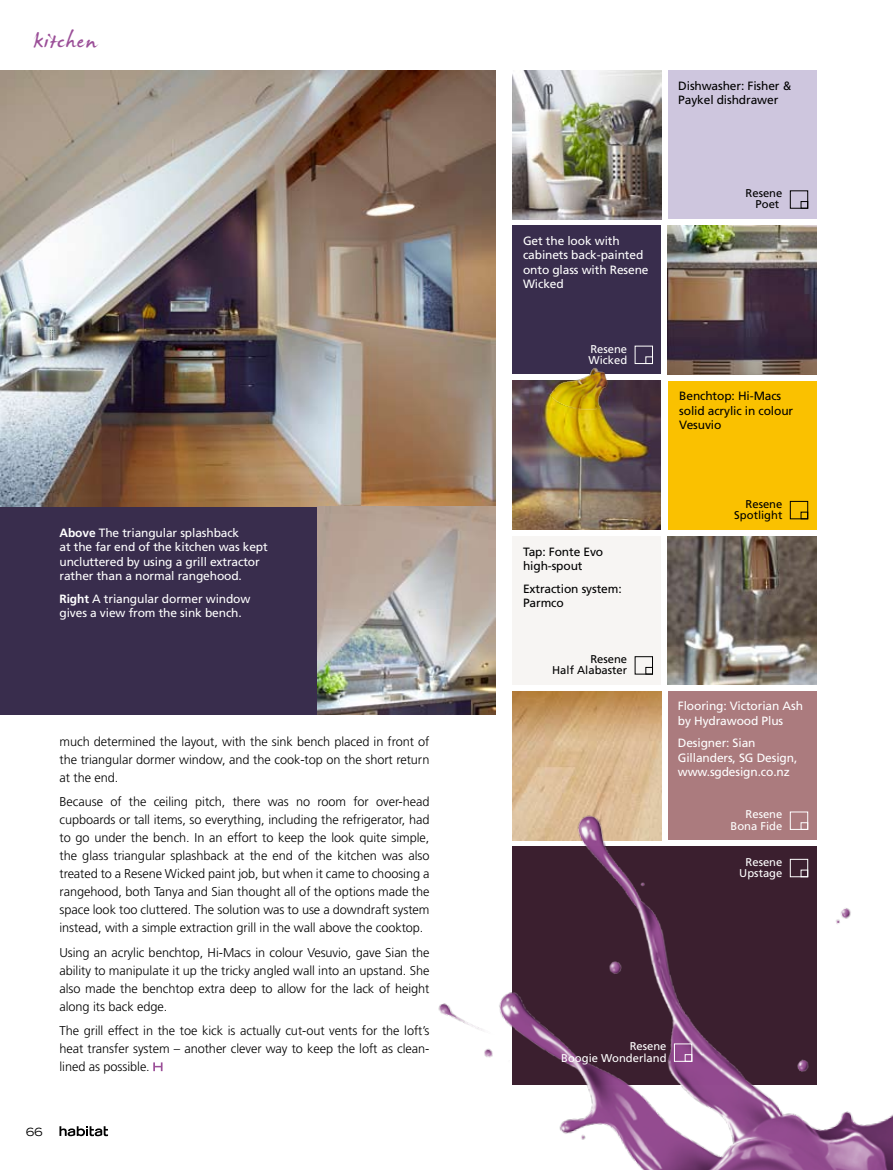
<style>
.page{position:relative;width:893px;height:1170px;background:#fff}
.page>*{position:absolute;margin:0;border:0;box-sizing:border-box;transform-origin:0 0}
.t1{font:36px "James Fajardo";letter-spacing:.035em;color:#9b4f98}
.t2{font:300 12.75px/18px "Frutiger";letter-spacing:-.005em;color:#000;text-align:justify}
.t3{font:12px/14.2px "Frutiger";letter-spacing:-.01em;color:#fff}
.t4{font:12px/14.2px "Frutiger";letter-spacing:-.01em;color:#000}
.t5{font:11.25px/11.2px "Frutiger";color:#fff;text-align:right}
.t6{font:11.25px/11.2px "Frutiger";color:#000;text-align:right}
.t7{font:expanded 11.25px "Trade Gothic LH";color:#000}
.s1{font-weight:700}
</style>
<div class="page">
<div style="left:0;top:491px;width:328px;height:223px;background:#392d4d"></div>
<svg style="left:153px;top:1062px;width:10px;height:9px"></svg>
<img style="left:512px;top:70px;width:149px;height:149px">
<div style="left:512px;top:225px;width:149px;height:149px;background:#392d4d"></div>
<div style="left:512px;top:536px;width:149px;height:149px;background:#f7f5f3"></div>
<div style="left:635px;top:656px;width:18px;height:18px;border:1px solid #000"></div>
<div style="left:646px;top:667px;width:7px;height:7px;border:1px solid #000"></div>
<img style="left:512px;top:691px;width:149px;height:113px">
<div style="left:668px;top:70px;width:148px;height:149px;background:#cec6de"></div>
<div style="left:790px;top:190px;width:18px;height:18px;border:1px solid #000"></div>
<div style="left:801px;top:201px;width:7px;height:7px;border:1px solid #000"></div>
<img style="left:668px;top:225px;width:148px;height:149px">
<div style="left:668px;top:381px;width:148px;height:148px;background:#fac100"></div>
<div style="left:790px;top:501px;width:18px;height:18px;border:1px solid #000"></div>
<div style="left:801px;top:512px;width:7px;height:7px;border:1px solid #000"></div>
<img style="left:668px;top:536px;width:148px;height:149px">
<div style="left:668px;top:691px;width:148px;height:149px;background:#ab7b7e"></div>
<img style="left:0;top:70px;width:495px;height:437px">
<img style="left:512px;top:345px;width:149px;height:184px">
<img style="left:317px;top:506px;width:178px;height:208px">
<img style="left:438px;top:804px;width:455px;height:365px">
<div style="left:674px;top:1043px;width:18px;height:18px;border:1px solid #fff"></div>
<div style="left:685px;top:1054px;width:7px;height:7px;border:1px solid #fff"></div>
<svg style="left:59px;top:1126px;width:49px;height:10px"></svg>
<h1 class="t1" style="left:33px;top:22px;width:65px">kitchen</h1>
<p class="t3" style="left:60px;top:526px;width:210px"><span class="s1">Above</span> The triangular splashback<br>at the far end of the kitchen was kept uncluttered by using a grill extractor rather than a normal rangehood.</p>
<p class="t3" style="left:60px;top:591px;width:192px"><span class="s1">Right</span> A triangular dormer window gives a view from the sink bench.</p>
<p class="t2" style="left:60px;top:732px;width:371px">much determined the layout, with the sink bench placed in front of the triangular dormer window, and the cook-top on the short return at the end.</p>
<p class="t2" style="left:60px;top:793px;width:371px">Because of the ceiling pitch, there was no room for over-head cupboards or tall items, so everything, including the refrigerator, had to go under the bench. In an effort to keep the look quite simple, the glass triangular splashback at the end of the kitchen was also treated to a Resene Wicked paint job, but when it came to choosing a rangehood, both Tanya and Sian thought all of the options made the space look too cluttered. The solution was to use a downdraft system instead, with a simple extraction grill in the wall above the cooktop.</p>
<p class="t2" style="left:60px;top:943px;width:371px">Using an acrylic benchtop, Hi-Macs in colour Vesuvio, gave Sian the ability to manipulate it up the tricky angled wall into an upstand. She also made the benchtop extra deep to allow for the lack of height along its back edge.</p>
<p class="t2" style="left:60px;top:1021px;width:371px">The grill effect in the toe kick is actually cut-out vents for the loft’s heat transfer system – another clever way to keep the loft as clean&shy;lined as possible.</p>
<p class="t7" style="left:26px;top:1124px;width:18px">66</p>
<p class="t4" style="left:678px;top:79px;width:115px">Dishwasher: Fisher &amp;<br>Paykel dishdrawer</p>
<p class="t3" style="left:523px;top:234px;width:127px">Get the look with cabinets back-painted onto glass with Resene<br>Wicked</p>
<p class="t5" style="left:588px;top:343px;width:40px;text-align:left">Resene<br>Wicked</p>
<p class="t4" style="left:523px;top:544px;width:82px">Tap: Fonte Evo high-spout</p>
<p class="t4" style="left:523px;top:581px;width:100px">Extraction system:<br>Parmco</p>
<p class="t6" style="left:552px;top:653px;width:77px">Resene<br>Half Alabaster</p>
<p class="t6" style="left:745px;top:188px;width:38px">Resene<br>Poet</p>
<p class="t4" style="left:679px;top:389px;width:116px">Benchtop: Hi-Macs solid acrylic in colour<br>Vesuvio</p>
<p class="t6" style="left:734px;top:498px;width:50px">Resene<br>Spotlight</p>
<p class="t3" style="left:678px;top:699px;width:127px">Flooring: Victorian Ash by Hydrawood Plus</p>
<p class="t3" style="left:678px;top:736px;width:121px">Designer: Sian<br>Gillanders, SG Design, www.sgdesign.co.nz</p>
<p class="t5" style="left:730px;top:808px;width:53px">Resene<br>Bona Fide</p>
<p class="t5" style="left:739px;top:856px;width:45px;text-align:center">Resene<br>Upstage</p>
<p class="t5" style="left:561px;top:1040px;width:107px">Resene<br>Boogie Wonderland</p>
</div>
